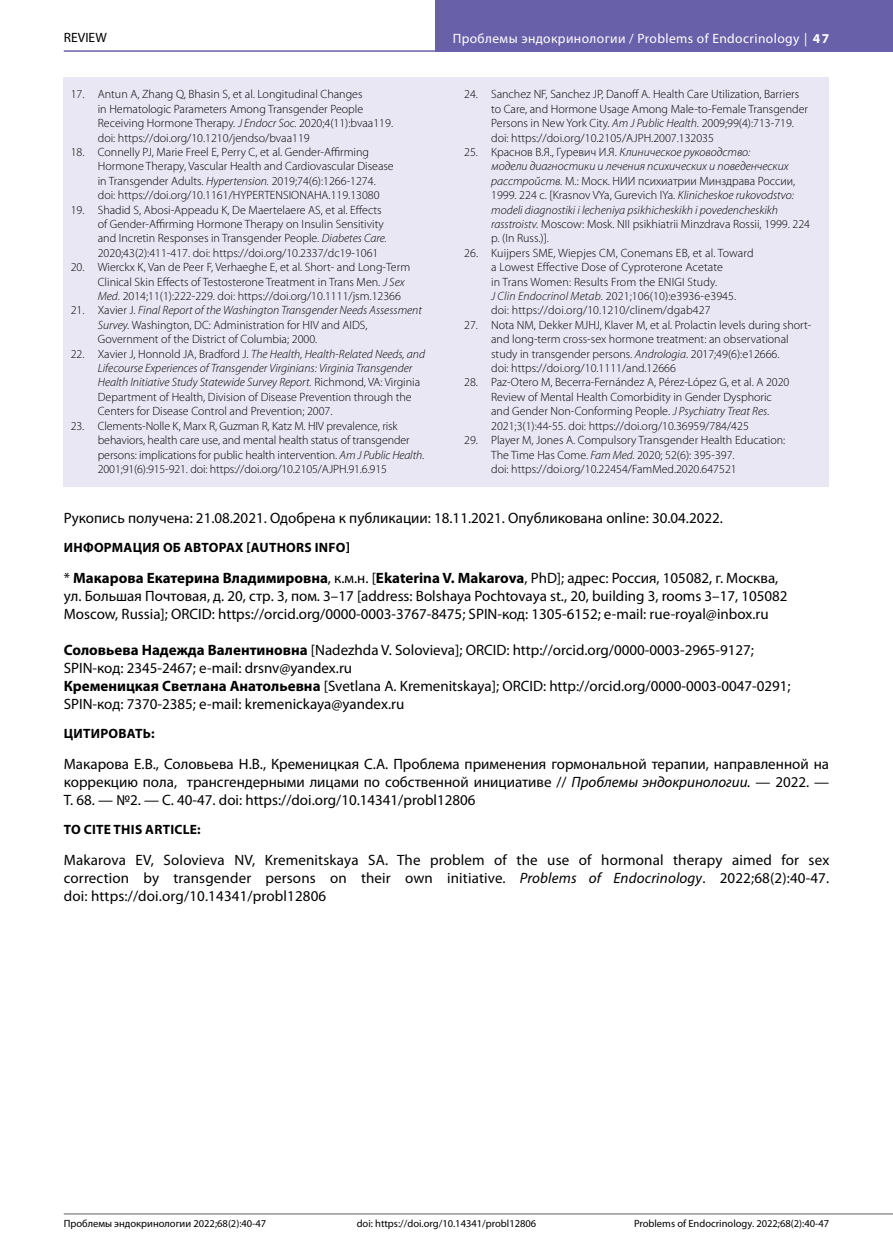
<style>
.page{position:relative;width:893px;height:1255px;background:#fff}
.page>*{position:absolute;margin:0;border:0;box-sizing:border-box;transform-origin:0 0}
.t1{font:15px/18px "Myriad Pro";color:#000}
.t2{font:700 13.5px "Myriad Pro";letter-spacing:.02em;color:#000}
.t3{font:13.5px "Myriad Pro";letter-spacing:.03em;color:#fff}
.t4{font:13.5px "Myriad Pro";color:#000}
.t5{font:300 12px/14.4px "Myriad Pro";color:#000}
.t6{font:italic 300 12px/14.4px "Myriad Pro";color:#000}
.t7{font:10.5px "Myriad Pro";color:#000}
.s1{font-weight:700}
.s2{font-style:italic}
.s3{font-style:normal}
</style>
<div class="page">
<hr style="left:64px;top:50px;width:829px;height:2px;background:#6960aa">
<hr style="left:64px;top:1213px;width:829px;height:1px;background:#939598">
<div style="left:436px;top:0;width:457px;height:51px;background:#6960aa"></div>
<div style="left:64px;top:77px;width:765px;height:409px;background:#e9e7f4"></div>
<p class="t4" style="left:64px;top:29px;width:44px">REVIEW</p>
<p class="t3" style="left:453px;top:30px;width:378px">Проблемы эндокринологии / Problems of Endocrinology | <span class="s1">47</span></p>
<p class="t5" style="left:98px;top:87px;width:297px;text-indent:-27px">17. Antun A, Zhang Q, Bhasin S, et al. Longitudinal Changes<br>in Hematologic Parameters Among Transgender People Receiving Hormone Therapy. <span class="s2">J Endocr Soc.</span> 2020;4(11):bvaa119. doi: https://doi.org/10.1210/jendso/bvaa119</p>
<p class="t5" style="left:98px;top:145px;width:297px;text-indent:-27px">18. Connelly PJ, Marie Freel E, Perry C, et al. Gender-Affirming Hormone Therapy, Vascular Health and Cardiovascular Disease in Transgender Adults. <span class="s2">Hypertension.</span> 2019;74(6):1266-1274. doi: https://doi.org/10.1161/HYPERTENSIONAHA.119.13080</p>
<p class="t5" style="left:98px;top:202px;width:291px;text-indent:-27px">19. Shadid S, Abosi-Appeadu K, De Maertelaere AS, et al. Effects of Gender-Affirming Hormone Therapy on Insulin Sensitivity and Incretin Responses in Transgender People. <span class="s2">Diabetes Care.<br></span>2020;43(2):411-417. doi: https://doi.org/10.2337/dc19-1061</p>
<p class="t5" style="left:98px;top:260px;width:314px;text-indent:-27px">20. Wierckx K, Van de Peer F, Verhaeghe E, et al. Short‐ and Long‐Term<br>Clinical Skin Effects of Testosterone Treatment in Trans Men. <span class="s2">J Sex<br>Med</span>. 2014;11(1):222-229. doi: https://doi.org/10.1111/jsm.12366</p>
<p class="t5" style="left:98px;top:303px;width:326px;text-indent:-27px">21. Xavier J. <span class="s2">Final Report of the Washington Transgender Needs Assessment<br>Survey.</span> Washington, DC: Administration for HIV and AIDS,<br>Government of the District of Columbia; 2000.</p>
<p class="t5" style="left:98px;top:346px;width:329px;text-indent:-27px">22. Xavier J, Honnold JA, Bradford J. <span class="s2">The Health, Health-Related Needs, and Lifecourse Experiences of Transgender Virginians: Virginia Transgender Health Initiative Study Statewide Survey Report.</span> Richmond, VA: Virginia Department of Health, Division of Disease Prevention through the Centers for Disease Control and Prevention; 2007.</p>
<p class="t5" style="left:98px;top:418px;width:328px;text-indent:-27px">23. Clements-Nolle K, Marx R, Guzman R, Katz M. HIV prevalence, risk behaviors, health care use, and mental health status of transgender persons: implications for public health intervention. <span class="s2">Am J Public Health</span>.<br>2001;91(6):915-921. doi: https://doi.org/10.2105/AJPH.91.6.915</p>
<p class="t5" style="left:491px;top:87px;width:318px;text-indent:-27px">24. Sanchez NF, Sanchez JP, Danoff A. Health Care Utilization, Barriers to Care, and Hormone Usage Among Male-to-Female Transgender Persons in New York City. <span class="s2">Am J Public Health</span>. 2009;99(4):713-719. doi: https://doi.org/10.2105/AJPH.2007.132035</p>
<p class="t6" style="left:491px;top:145px;width:320px;text-indent:-27px"><span class="s3">25. Краснов В.Я., Гуревич И.Я.</span> Клиническое руководство:<br>модели диагностики и лечения психических и поведенческих расстройств. <span class="s3">М.: Моск. НИИ психиатрии Минздрава России, 1999. 224 с. [Krasnov VYa, Gurevich IYa.</span> Klinicheskoe rukovodstvo: modeli diagnostiki i lecheniya psikhicheskikh i povedencheskikh rasstroistv. <span class="s3">Moscow: Mosk. NII psikhiatrii Minzdrava Rossii, 1999. 224 p. (In Russ.)].</span></p>
<p class="t5" style="left:491px;top:245px;width:264px;text-indent:-27px">26. Kuijpers SME, Wiepjes CM, Conemans EB, et al. Toward a Lowest Effective Dose of Cyproterone Acetate<br>in Trans Women: Results From the ENIGI Study.<br><span class="s2">J Clin Endocrinol Metab</span>. 2021;106(10):e3936-e3945. doi: https://doi.org/10.1210/clinem/dgab427</p>
<p class="t5" style="left:491px;top:317px;width:322px;text-indent:-27px">27. Nota NM, Dekker MJHJ, Klaver M, et al. Prolactin levels during short&shy;and long-term cross-sex hormone treatment: an observational study in transgender persons. <span class="s2">Andrologia</span>. 2017;49(6):e12666.<br>doi: https://doi.org/10.1111/and.12666</p>
<p class="t5" style="left:491px;top:375px;width:300px;text-indent:-27px">28. Paz-Otero M, Becerra-Fernández A, Pérez-López G, et al. A 2020<br>Review of Mental Health Comorbidity in Gender Dysphoric and Gender Non-Conforming People. <span class="s2">J Psychiatry Treat Res</span>.<br>2021;3(1):44-55. doi: https://doi.org/10.36959/784/425</p>
<p class="t5" style="left:491px;top:433px;width:296px;text-indent:-27px">29. Player M, Jones A. Compulsory Transgender Health Education:<br>The Time Has Come. <span class="s2">Fam Med.</span> 2020; 52(6): 395-397.<br>doi: https://doi.org/10.22454/FamMed.2020.647521</p>
<p class="t1" style="left:64px;top:509px;width:661px">Рукопись получена: 21.08.2021. Одобрена к публикации: 18.11.2021. Опубликована online: 30.04.2022.</p>
<p class="t2" style="left:64px;top:539px;width:288px">ИНФОРМАЦИЯ ОБ АВТОРАХ [AUTHORS INFO]</p>
<p class="t1" style="left:64px;top:569px;width:725px">* <span class="s1">Макарова Екатерина Владимировна</span>, к.м.н. [<span class="s1">Ekaterina V. Makarova</span>, PhD]; адрес: Россия, 105082, г. Москва, ул. Большая Почтовая, д. 20, стр. 3, пом. 3–17 [address: Bolshaya Pochtovaya st., 20, building 3, rooms 3–17, 105082<br>Moscow, Russia]; ORCID: https://orcid.org/0000-0003-3767-8475; SPIN-код: 1305-6152; e-mail: rue-royal@inbox.ru</p>
<p class="t1" style="left:64px;top:641px;width:728px"><span class="s1">Соловьева Надежда Валентиновна</span> [Nadezhda V. Solovieva]; ORCID: http://orcid.org/0000-0003-2965-9127; SPIN-код: 2345-2467; e-mail: drsnv@yandex.ru<br><span class="s1">Кременицкая Светлана Анатольевна</span> [Svetlana A. Kremenitskaya]; ORCID: http://orcid.org/0000-0003-0047-0291; SPIN-код: 7370-2385; e-mail: kremenickaya@yandex.ru</p>
<p class="t2" style="left:64px;top:725px;width:92px">ЦИТИРОВАТЬ:</p>
<p class="t1" style="left:64px;top:754px;width:767px;text-align:justify">Макарова Е.В., Соловьева Н.В., Кременицкая С.А. Проблема применения гормональной терапии, направленной на коррекцию пола, трансгендерными лицами по собственной инициативе // <span class="s2">Проблемы эндокринологии.</span> — 2022. — Т. 68. — №2. — С. 40-47. doi: https://doi.org/10.14341/probl12806</p>
<p class="t2" style="left:64px;top:820px;width:138px">TO CITE THIS ARTICLE:</p>
<p class="t1" style="left:64px;top:850px;width:767px;text-align:justify">Makarova EV, Solovieva NV, Kremenitskaya SA. The problem of the use of hormonal therapy aimed for sex correction by transgender persons on their own initiative. <span class="s2">Problems of Endocrinology</span>. 2022;68(2):40-47. doi: https://doi.org/10.14341/probl12806</p>
<p class="t7" style="left:64px;top:1216px;width:204px">Проблемы эндокринологии 2022;68(2):40-47</p>
<p class="t7" style="left:357px;top:1216px;width:181px">doi: https://doi.org/10.14341/probl12806</p>
<p class="t7" style="left:634px;top:1216px;width:197px">Problems of Endocrinology. 2022;68(2):40-47</p>
</div>
